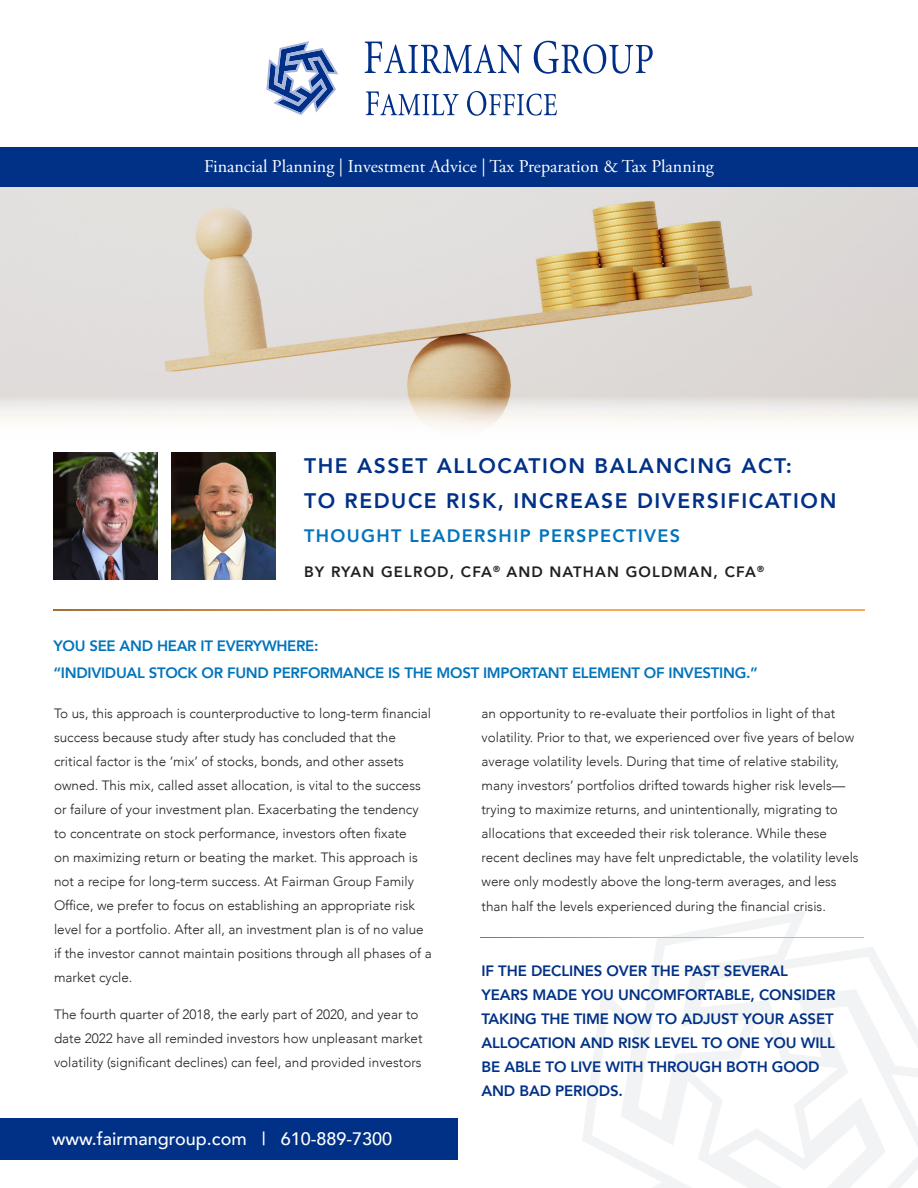
<style>
.page{position:relative;width:918px;height:1188px;background:#fff}
.page>*{position:absolute;margin:0;border:0;box-sizing:border-box;transform-origin:0 0}
.t1{font:800 21px "Avenir";letter-spacing:.075em;color:#003186}
.t2{font:18px "Adobe Garamond Pro";color:#fff}
.t3{font:500 18px "Avenir";color:#fff}
.t4{font:800 18px "Avenir";letter-spacing:.075em;color:#0174bc}
.BODY{font:800 15px/24px "Avenir";letter-spacing:-.01em;color:#003186}
.t5{font:800 15px/27px "Avenir";letter-spacing:-.02em;color:#0174bc}
.byline{font:800 15px "Avenir";letter-spacing:.075em;color:#231f20}
.BODY-2{font:300 13.5px/24px "Avenir";color:#231f20}
</style>
<div class="page">
<svg style="left:582px;top:911px;width:336px;height:277px"></svg>
<img style="left:0;top:186px;width:918px;height:200px">
<div style="left:0;top:147px;width:918px;height:39px;background:#003186"></div>
<svg style="left:366px;top:91px;width:191px;height:25px"></svg>
<svg style="left:365px;top:41px;width:288px;height:33px"></svg>
<svg style="left:266px;top:41px;width:72px;height:74px"></svg>
<div style="left:0;top:1118px;width:458px;height:41px;background:#003186"></div>
<svg style="left:0;top:386px;width:918px;height:72px"></svg>
<img style="left:53px;top:453px;width:105px;height:126px">
<img style="left:172px;top:453px;width:104px;height:126px">
<svg style="left:53px;top:609px;width:811px;height:1px"></svg>
<svg style="left:480px;top:937px;width:383px;height:1px"></svg>
<h2 class="t2" style="left:204px;top:155px;width:511px">Financial Planning | Investment Advice | Tax Preparation &amp; Tax Planning</h2>
<h2 class="t1" style="left:304px;top:449px;width:490px">THE ASSET ALLOCATION BALANCING ACT:</h2>
<h2 class="t1" style="left:304px;top:484px;width:534px">TO REDUCE RISK, INCREASE DIVERSIFICATION</h2>
<h2 class="t4" style="left:304px;top:522px;width:378px">THOUGHT LEADERSHIP PERSPECTIVES</h2>
<p class="byline" style="left:304px;top:560px;width:461px">BY RYAN GELROD, CFA<sup>®</sup> AND NATHAN GOLDMAN, CFA<sup>®</sup></p>
<h3 class="t5" style="left:53px;top:633px;width:706px">YOU SEE AND HEAR IT EVERYWHERE:<br>“INDIVIDUAL STOCK OR FUND PERFORMANCE IS THE MOST IMPORTANT ELEMENT OF INVESTING.”</h3>
<p class="BODY-2" style="left:54px;top:701px;width:379px">To us, this approach is counterproductive to long-term financial success because study after study has concluded that the critical factor is the ‘mix’ of stocks, bonds, and other assets owned. This mix, called asset allocation, is vital to the success or failure of your investment plan. Exacerbating the tendency to concentrate on stock performance, investors often fixate<br>on maximizing return or beating the market. This approach is not a recipe for long-term success. At Fairman Group Family Office, we prefer to focus on establishing an appropriate risk level for a portfolio. After all, an investment plan is of no value if the investor cannot maintain positions through all phases of a market cycle.</p>
<p class="BODY-2" style="left:54px;top:1002px;width:370px">The fourth quarter of 2018, the early part of 2020, and year to date 2022 have all reminded investors how unpleasant market volatility (significant declines) can feel, and provided investors</p>
<p class="BODY-2" style="left:482px;top:701px;width:379px">an opportunity to re-evaluate their portfolios in light of that volatility. Prior to that, we experienced over five years of below average volatility levels. During that time of relative stability, many investors’ portfolios drifted towards higher risk levels— trying to maximize returns, and unintentionally, migrating to allocations that exceeded their risk tolerance. While these recent declines may have felt unpredictable, the volatility levels were only modestly above the long-term averages, and less</p>
<p class="BODY-2" style="left:482px;top:894px;width:346px">than half the levels experienced during the financial crisis.</p>
<p class="BODY" style="left:482px;top:958px;width:356px">IF THE DECLINES OVER THE PAST SEVERAL YEARS MADE YOU UNCOMFORTABLE, CONSIDER TAKING THE TIME NOW TO ADJUST YOUR ASSET ALLOCATION AND RISK LEVEL TO ONE YOU WILL BE ABLE TO LIVE WITH THROUGH BOTH GOOD AND BAD PERIODS.</p>
<h2 class="t3" style="left:52px;top:1123px;width:342px">www.fairmangroup.com | 610-889-7300</h2>
</div>
